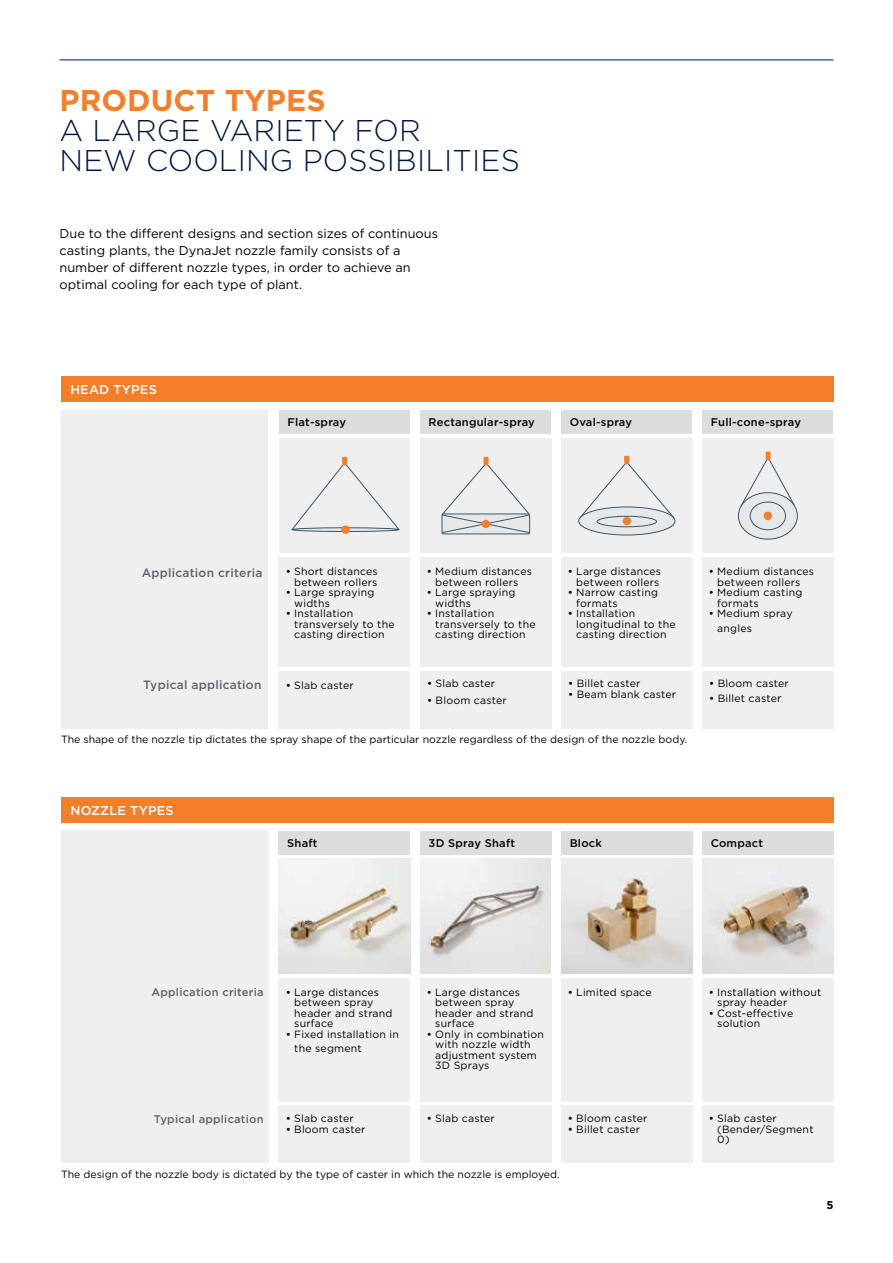
<style>
.page{position:relative;width:893px;height:1263px;background:#fff}
.page>*{position:absolute;margin:0;border:0;box-sizing:border-box;transform-origin:0 0}
.t1{font:300 30px/30px "Gotham";letter-spacing:.005em;color:#001641}
.t2{font:700 30px "Gotham";letter-spacing:.005em;color:#f57e29}
.t3{font:500 14.85px "Gotham";letter-spacing:.015em;color:#fff}
.t4{font:12.75px/17px "Gotham";color:#000}
.t5{font:500 12.75px "Gotham";letter-spacing:.015em;color:#fff}
.t6{font:500 12px "Gotham";letter-spacing:.02em;color:#5f636a}
.t7{font:700 11.25px "Gotham";color:#000}
.t8{font:500 11.1px "Gotham";letter-spacing:.02em;color:#000}
.t9{font:500 11.1px "Gotham";letter-spacing:.02em;color:#5f636a}
.t10{font:10.5px/10.5px "Gotham";letter-spacing:.02em;color:#000}
.t11{font:10.5px "Gotham";color:#000}
.s1{font-weight:500}
.s2{font-size:11.1px}
</style>
<div class="page">
<hr style="left:60px;top:60px;width:773px;height:1px;background:#001641">
<div style="left:61px;top:831px;width:208px;height:332px;background:#efeff0"></div>
<div style="left:61px;top:797px;width:772px;height:26px;background:#f57e29"></div>
<div style="left:420px;top:978px;width:131px;height:123px;background:#efeff0"></div>
<div style="left:561px;top:978px;width:131px;height:123px;background:#efeff0"></div>
<div style="left:702px;top:978px;width:131px;height:123px;background:#efeff0"></div>
<div style="left:279px;top:978px;width:131px;height:123px;background:#efeff0"></div>
<div style="left:420px;top:1106px;width:131px;height:57px;background:#efeff0"></div>
<div style="left:561px;top:1106px;width:131px;height:57px;background:#efeff0"></div>
<div style="left:702px;top:1106px;width:131px;height:57px;background:#efeff0"></div>
<div style="left:279px;top:1106px;width:131px;height:57px;background:#efeff0"></div>
<div style="left:61px;top:376px;width:772px;height:26px;background:#f57e29"></div>
<div style="left:279px;top:410px;width:131px;height:23px;background:#dcddde"></div>
<div style="left:420px;top:410px;width:131px;height:23px;background:#dcddde"></div>
<div style="left:561px;top:410px;width:131px;height:23px;background:#dcddde"></div>
<div style="left:702px;top:410px;width:131px;height:23px;background:#dcddde"></div>
<div style="left:279px;top:438px;width:131px;height:115px;background:#efeff0"></div>
<div style="left:292px;top:527px;width:107px;height:5px;border:1px solid #3d5567;border-radius:50%"></div>
<div style="left:341px;top:525px;width:9px;height:9px;background:#f57e29;border-radius:50%"></div>
<svg style="left:291px;top:457px;width:109px;height:73px"></svg>
<div style="left:420px;top:438px;width:131px;height:115px;background:#efeff0"></div>
<svg style="left:441px;top:457px;width:89px;height:77px"></svg>
<div style="left:561px;top:438px;width:131px;height:115px;background:#efeff0"></div>
<div style="left:579px;top:507px;width:96px;height:28px;background:#e6e7e8;border-radius:50%"></div>
<div style="left:578px;top:506px;width:97px;height:29px;border:1px solid #3d5567;border-radius:50%"></div>
<div style="left:597px;top:516px;width:60px;height:11px;border:1px solid #3d5567;border-radius:50%"></div>
<div style="left:623px;top:517px;width:8px;height:8px;background:#f57e29;border-radius:50%"></div>
<svg style="left:579px;top:456px;width:96px;height:63px"></svg>
<div style="left:702px;top:438px;width:131px;height:115px;background:#efeff0"></div>
<div style="left:738px;top:493px;width:59px;height:46px;background:#e6e7e8;border-radius:50%"></div>
<div style="left:738px;top:492px;width:60px;height:47px;border:1px solid #3d5567;border-radius:50%"></div>
<div style="left:750px;top:502px;width:36px;height:28px;border:1px solid #3d5567;border-radius:50%"></div>
<div style="left:764px;top:512px;width:8px;height:8px;background:#f57e29;border-radius:50%"></div>
<svg style="left:739px;top:452px;width:56px;height:56px"></svg>
<div style="left:61px;top:410px;width:207px;height:319px;background:#efeff0"></div>
<div style="left:420px;top:557px;width:131px;height:109px;background:#efeff0"></div>
<div style="left:561px;top:557px;width:131px;height:109px;background:#efeff0"></div>
<div style="left:702px;top:557px;width:131px;height:109px;background:#efeff0"></div>
<div style="left:279px;top:557px;width:131px;height:109px;background:#efeff0"></div>
<div style="left:420px;top:671px;width:131px;height:58px;background:#efeff0"></div>
<div style="left:561px;top:671px;width:131px;height:58px;background:#efeff0"></div>
<div style="left:702px;top:671px;width:131px;height:58px;background:#efeff0"></div>
<div style="left:279px;top:671px;width:131px;height:58px;background:#efeff0"></div>
<div style="left:420px;top:831px;width:131px;height:23px;background:#dcddde"></div>
<div style="left:561px;top:831px;width:131px;height:23px;background:#dcddde"></div>
<div style="left:702px;top:831px;width:131px;height:23px;background:#dcddde"></div>
<div style="left:279px;top:831px;width:131px;height:23px;background:#dcddde"></div>
<img style="left:279px;top:859px;width:131px;height:114px">
<img style="left:420px;top:859px;width:130px;height:114px">
<img style="left:561px;top:859px;width:131px;height:114px">
<img style="left:702px;top:859px;width:131px;height:114px">
<h1 class="t2" style="left:60px;top:80px;width:268px">PRODUCT TYPES</h1>
<h1 class="t1" style="left:60px;top:114px;width:462px">A LARGE VARIETY FOR<br>NEW COOLING POSSIBILITIES</h1>
<p class="t4" style="left:60px;top:225px;width:380px">Due to the different designs and section sizes of continuous casting plants, the DynaJet nozzle family consists of a number of different nozzle types, in order to achieve an optimal cooling for each type of plant.</p>
<h2 class="t3" style="left:70px;top:380px;width:88px">Head types</h2>
<p class="t5" style="left:70px;top:382px;width:88px">HEAD TYPES</p>
<p class="t8" style="left:288px;top:415px;width:60px">Flat-spray</p>
<p class="t8" style="left:429px;top:415px;width:108px">Rectangular-spray</p>
<p class="t8" style="left:570px;top:415px;width:64px">Oval-spray</p>
<p class="t8" style="left:711px;top:415px;width:92px">Full-cone-spray</p>
<p class="t6" style="left:142px;top:564px;width:122px">Application criteria</p>
<p class="t10" style="left:286px;top:566px;width:93px;text-align:right"><span class="s1">•</span> Short distances between rollers</p>
<p class="t10" style="left:294px;top:587px;width:82px;text-indent:-8px"><span class="s1">•</span> Large spraying widths</p>
<p class="t10" style="left:294px;top:608px;width:102px;text-indent:-8px"><span class="s1">•</span> Installation transversely to the casting direction</p>
<p class="t10" style="left:427px;top:566px;width:107px;text-align:center"><span class="s1">•</span> Medium distances between rollers</p>
<p class="t10" style="left:435px;top:587px;width:82px;text-indent:-8px"><span class="s1">•</span> Large spraying widths</p>
<p class="t10" style="left:435px;top:608px;width:102px;text-indent:-8px"><span class="s1">•</span> Installation transversely to the casting direction</p>
<p class="t10" style="left:568px;top:566px;width:95px;text-align:right"><span class="s1">•</span> Large distances between rollers</p>
<p class="t10" style="left:576px;top:587px;width:83px;text-indent:-8px"><span class="s1">•</span> Narrow casting formats</p>
<p class="t10" style="left:576px;top:608px;width:101px;text-indent:-8px"><span class="s1">•</span> Installation longitudinal to the casting direction</p>
<p class="t10" style="left:709px;top:566px;width:107px;text-align:center"><span class="s1">•</span> Medium distances between rollers</p>
<p class="t10" style="left:717px;top:587px;width:87px;text-indent:-8px"><span class="s1">•</span> Medium casting formats</p>
<p class="t10" style="left:717px;top:606px;width:77px;line-height:14.7px;text-indent:-8px"><span class="s1">•</span> Medium spray angles</p>
<p class="t6" style="left:143px;top:676px;width:120px">Typical application</p>
<p class="t10" style="left:286px;top:680px;width:69px"><span class="s1">•</span> Slab caster</p>
<p class="t10" style="left:427px;top:678px;width:69px"><span class="s1">•</span> Slab caster</p>
<p class="t10" style="left:427px;top:695px;width:81px"><span class="s1">•</span> Bloom caster</p>
<p class="t10" style="left:568px;top:678px;width:74px"><span class="s1">•</span> Billet caster</p>
<p class="t10" style="left:568px;top:689px;width:109px"><span class="s1">•</span> Beam blank caster</p>
<p class="t11" style="left:61px;top:732px;width:628px">The shape of the nozzle tip dictates the spray shape of the particular nozzle regardless of the design of the nozzle body.</p>
<p class="t10" style="left:709px;top:678px;width:81px"><span class="s1">•</span> Bloom caster</p>
<p class="t10" style="left:709px;top:693px;width:74px"><span class="s1">•</span> Billet caste<span class="s2">r</span></p>
<p class="t5" style="left:70px;top:802px;width:105px">NOZZLE TYPES</p>
<p class="t8" style="left:287px;top:836px;width:32px">Shaft</p>
<p class="t8" style="left:429px;top:836px;width:88px">3D Spray Shaft</p>
<p class="t8" style="left:570px;top:836px;width:34px">Block</p>
<p class="t8" style="left:711px;top:836px;width:54px">Compact</p>
<p class="t9" style="left:152px;top:985px;width:114px">Application criteria</p>
<p class="t10" style="left:294px;top:986px;width:100px;text-indent:-8px"><span class="s1">•</span> Large distances between spray header and strand surface</p>
<p class="t10" style="left:294px;top:1026px;width:106px;line-height:14.7px;text-indent:-8px"><span class="s1">•</span> Fixed installation in the segment</p>
<p class="t10" style="left:427px;top:986px;width:95px"><span class="s1">•</span> Large distances</p>
<p class="t10" style="left:568px;top:987px;width:85px"><span class="s1">•</span> Limited space</p>
<p class="t10" style="left:435px;top:997px;width:100px">between spray header and strand surface</p>
<p class="t10" style="left:435px;top:1028px;width:110px;text-indent:-8px"><span class="s1">•</span> Only in combination with nozzle width adjustment system<br>3D Sprays</p>
<p class="t10" style="left:717px;top:986px;width:105px;text-indent:-8px"><span class="s1">•</span> Installation without spray header</p>
<p class="t10" style="left:717px;top:1007px;width:77px;text-indent:-8px"><span class="s1">•</span> Cost-effective solution</p>
<p class="t9" style="left:154px;top:1111px;width:111px">Typical application</p>
<p class="t10" style="left:286px;top:1113px;width:69px"><span class="s1">•</span> Slab caster</p>
<p class="t10" style="left:286px;top:1123px;width:81px"><span class="s1">•</span> Bloom caster</p>
<p class="t10" style="left:427px;top:1113px;width:69px"><span class="s1">•</span> Slab caster</p>
<p class="t10" style="left:568px;top:1113px;width:81px"><span class="s1">•</span> Bloom caster</p>
<p class="t10" style="left:568px;top:1123px;width:74px"><span class="s1">•</span> Billet caster</p>
<p class="t10" style="left:717px;top:1113px;width:98px;text-indent:-8px"><span class="s1">•</span> Slab caster (Bender/Segment<br>0)</p>
<p class="t11" style="left:61px;top:1167px;width:500px">The design of the nozzle body is dictated by the type of caster in which the nozzle is employed.</p>
<p class="t7" style="left:826px;top:1198px;width:9px">5</p>
</div>
